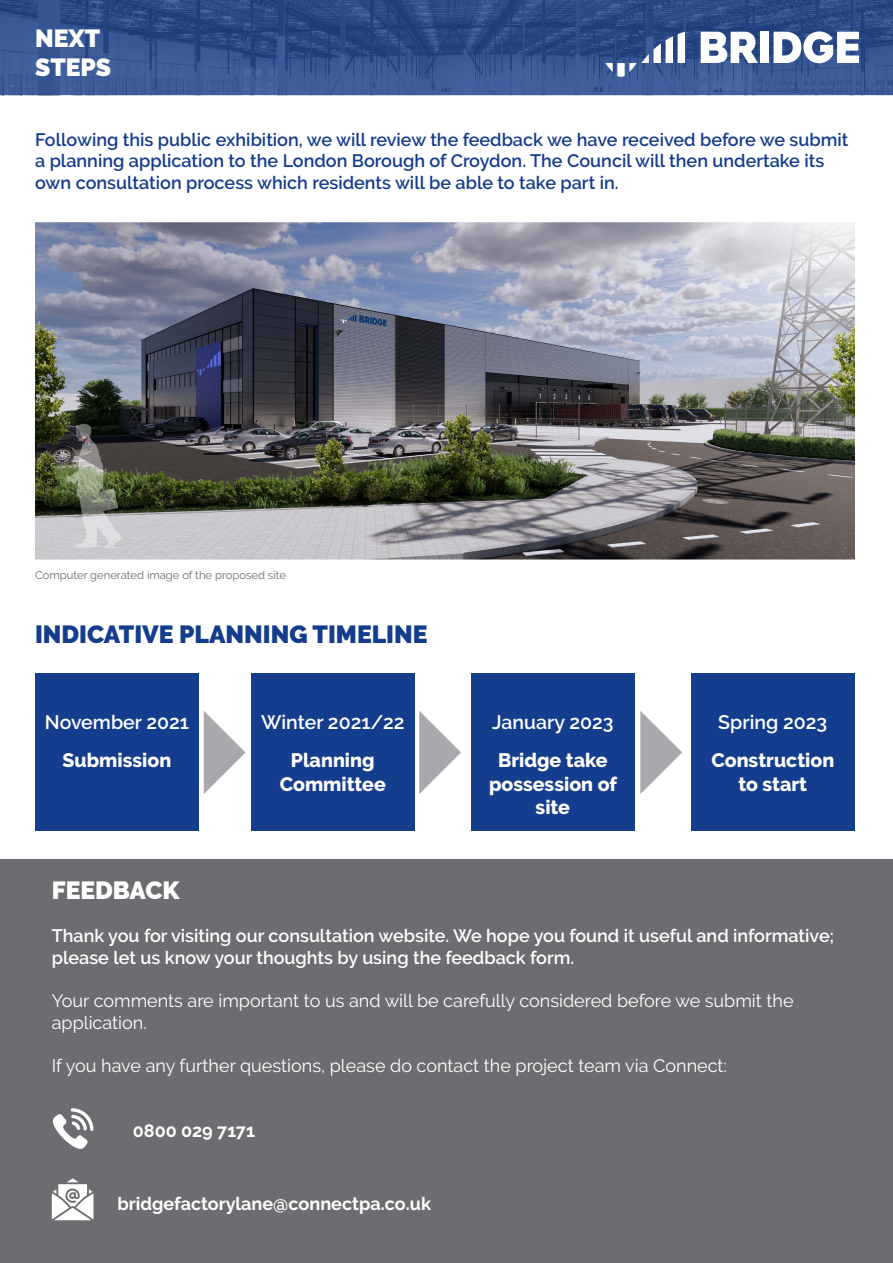
<style>
.page{position:relative;width:893px;height:1263px;background:#fff}
.page>*{position:absolute;margin:0;border:0;box-sizing:border-box;transform-origin:0 0}
.t1{font:900 24.75px "Raleway";color:#153d8d}
.t2{font:900 24.75px "Raleway";color:#fff}
.t3{font:800 19.5px/23.4px "Raleway";color:#fff;text-align:center}
.t4{font:600 19.5px "Raleway";color:#fff}
.t5{font:600 18px/21.6px "Raleway";color:#153d8d}
.t6{font:18px/21.6px "Raleway";color:#fff}
.t7{font:600 18px/21.6px "Raleway";color:#fff}
.t8{font:700 18px "Raleway";color:#fff}
.t9{font:11.25px "Raleway";color:#6c6d70}
</style>
<div class="page">
<svg style="left:0;top:0;width:893px;height:95px;background:#32518f"></svg>
<div style="left:0;top:859px;width:893px;height:404px;background:#6c6d70"></div>
<img style="left:35px;top:223px;width:820px;height:336px">
<svg style="left:52px;top:1178px;width:41px;height:42px"></svg>
<svg style="left:52px;top:1108px;width:42px;height:41px"></svg>
<svg style="left:605px;top:32px;width:80px;height:45px"></svg>
<div style="left:760px;top:32px;width:9px;height:31px;background:#fff"></div>
<svg style="left:701px;top:32px;width:57px;height:31px"></svg>
<svg style="left:774px;top:31px;width:85px;height:32px"></svg>
<svg style="left:204px;top:711px;width:42px;height:83px"></svg>
<div style="left:35px;top:673px;width:164px;height:158px;background:#153d8d"></div>
<div style="left:251px;top:673px;width:164px;height:158px;background:#153d8d"></div>
<div style="left:471px;top:673px;width:164px;height:158px;background:#153d8d"></div>
<div style="left:691px;top:673px;width:164px;height:158px;background:#153d8d"></div>
<svg style="left:419px;top:711px;width:42px;height:83px"></svg>
<svg style="left:640px;top:711px;width:42px;height:83px"></svg>
<p class="t2" style="left:35px;top:23px;width:67px">NEXT</p>
<p class="t2" style="left:35px;top:53px;width:78px">STEPS</p>
<p class="t5" style="left:35px;top:128px;width:815px">Following this public exhibition, we will review the feedback we have received before we submit a planning application to the London Borough of Croydon. The Council will then undertake its own consultation process which residents will be able to take part in.</p>
<p class="t9" style="left:35px;top:569px;width:253px">Computer generated image of the proposed site</p>
<p class="t1" style="left:35px;top:620px;width:394px">INDICATIVE PLANNING TIMELINE</p>
<p class="t4" style="left:45px;top:711px;width:146px">November 2021</p>
<p class="t3" style="left:63px;top:749px;width:110px">Submission</p>
<p class="t4" style="left:261px;top:711px;width:145px">Winter 2021/22</p>
<p class="t3" style="left:280px;top:749px;width:108px">Planning<br>Committee</p>
<p class="t4" style="left:492px;top:711px;width:123px">January 2023</p>
<p class="t3" style="left:489px;top:749px;width:129px">Bridge take possession of site</p>
<p class="t4" style="left:718px;top:711px;width:110px">Spring 2023</p>
<p class="t3" style="left:711px;top:749px;width:124px">Construction</p>
<p class="t3" style="left:738px;top:772px;width:70px">to start</p>
<p class="t2" style="left:52px;top:876px;width:129px">FEEDBACK</p>
<p class="t7" style="left:52px;top:925px;width:784px">Thank you for visiting our consultation website. We hope you found it useful and informative; please let us know your thoughts by using the feedback form.</p>
<p class="t6" style="left:52px;top:990px;width:743px">Your comments are important to us and will be carefully considered before we submit the application.</p>
<p class="t6" style="left:52px;top:1055px;width:677px">If you have any further questions, please do contact the project team via Connect:</p>
<p class="t8" style="left:133px;top:1120px;width:124px">0800 029 7171</p>
<p class="t8" style="left:117px;top:1194px;width:315px">bridgefactorylane@connectpa.co.uk</p>
</div>
